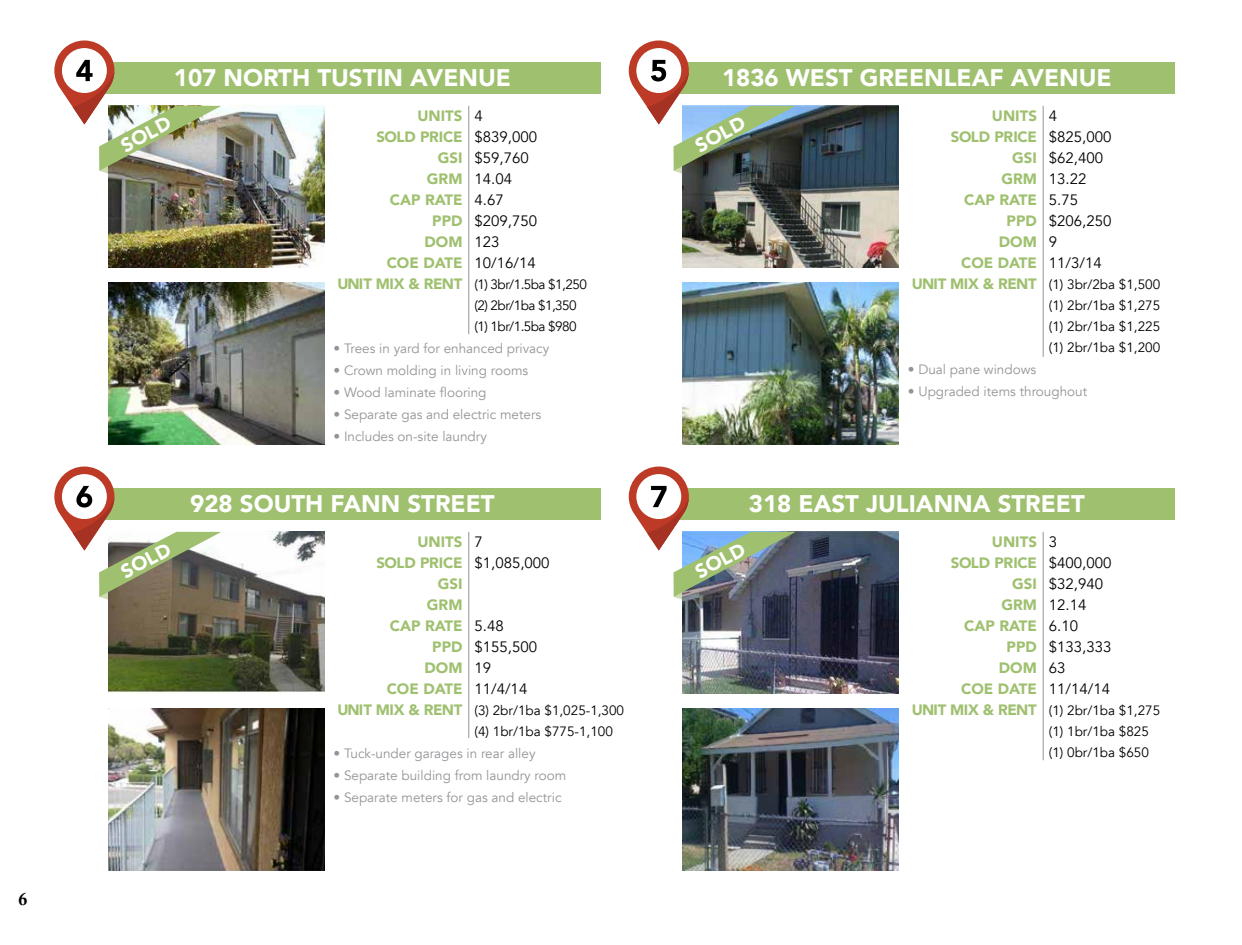
<style>
.page{position:relative;width:1242px;height:945px;background:#fff}
.page>*{position:absolute;margin:0;border:0;box-sizing:border-box;transform-origin:0 0}
.t1{font:900 24px "Avenir";color:#fff}
.t2{font:900 19.5px "Avenir";color:#fff}
.t3{font:700 18px "Adobe Caslon Pro";color:#000}
.t4{font:15px/21px "Avenir";color:#000}
.t5{font:900 15px/21px "Avenir";color:#9fc06f}
.t6{font:13.5px "Avenir";color:#939598}
.t7{font:13.5px/21px "Avenir";color:#000}
.t8{font:13.5px/21px "Avenir";letter-spacing:-.04em;color:#000}
.s1{font-weight:400;color:#000}
.s2{font-weight:900;color:#9fc06f}
.s3{font-weight:900;font-size:15px;color:#9fc06f}
</style>
<div class="page">
<img style="left:108px;top:283px;width:216px;height:162px">
<img style="left:108px;top:709px;width:216px;height:162px">
<img style="left:683px;top:283px;width:216px;height:162px">
<img style="left:683px;top:709px;width:216px;height:162px">
<div style="left:84px;top:62px;width:516px;height:31px;background:#9fc06f"></div>
<div style="left:84px;top:488px;width:516px;height:31px;background:#9fc06f"></div>
<div style="left:659px;top:62px;width:516px;height:31px;background:#9fc06f"></div>
<div style="left:659px;top:488px;width:516px;height:31px;background:#9fc06f"></div>
<hr style="left:468px;top:106px;width:1px;height:228px;background:#939598">
<hr style="left:468px;top:532px;width:1px;height:206px;background:#939598">
<hr style="left:1043px;top:106px;width:1px;height:251px;background:#939598">
<hr style="left:1043px;top:532px;width:1px;height:228px;background:#939598">
<img style="left:108px;top:106px;width:216px;height:162px">
<img style="left:683px;top:106px;width:216px;height:162px">
<img style="left:683px;top:532px;width:216px;height:162px">
<img style="left:108px;top:532px;width:216px;height:161px">
<svg style="left:54px;top:40px;width:167px;height:136px"></svg>
<svg style="left:629px;top:41px;width:167px;height:135px"></svg>
<svg style="left:629px;top:467px;width:167px;height:135px"></svg>
<svg style="left:54px;top:467px;width:167px;height:135px"></svg>
<h3 class="t3" style="left:18px;top:888px;width:10px">6</h3>
<h1 class="t1" style="left:174px;top:57px;width:159px">107 NORTH TUSTIN</h1>
<h1 class="t1" style="left:410px;top:57px;width:51px">AVENUE</h1>
<h1 class="t1" style="left:722px;top:57px;width:103px">1836 WEST</h1>
<h1 class="t1" style="left:860px;top:57px;width:51px">GREENLE</h1>
<h1 class="t1" style="left:972px;top:57px;width:90px">AF AVENUE</h1>
<p class="t5" style="left:334px;top:105px;width:49px">U</p>
<p class="t5" style="left:429px;top:105px;width:56px">NITS <span class="s1">4</span></p>
<p class="t5" style="left:334px;top:126px;width:27px">S</p>
<p class="t4" style="left:475px;top:126px;width:64px;text-indent:-90px"><span class="s2">OLD PRICE</span> $839,000 $59,760</p>
<p class="t5" style="left:334px;top:168px;width:54px">G</p>
<p class="t4" style="left:439px;top:168px;width:75px"><span class="s2">RM</span> 14.04</p>
<p class="t5" style="left:390px;top:189px;width:115px">CAP RATE <span class="s1">4.67</span></p>
<p class="t4" style="left:432px;top:210px;width:106px"><span class="s2">PPD</span> $209,750</p>
<p class="t5" style="left:334px;top:231px;width:40px">DO</p>
<h2 class="t2" style="left:114px;top:132px;width:18px;rotate:-28deg">SOLD</h2>
<h2 class="t2" style="left:689px;top:132px;width:18px;rotate:-28deg">SOLD</h2>
<p class="t4" style="left:387px;top:231px;width:150px;text-indent:62px"><span class="s2">M</span> 123<br><span class="s2">COE DATE</span> 10/16/14</p>
<p class="t8" style="left:475px;top:274px;width:114px;text-indent:-141px"><span class="s3">UNIT MIX &amp; RENT</span> (1) 3br/1.5ba $1,250 (2) 2br/1ba $1,350 (1) 1br/1.5ba $980</p>
<p class="t6" style="left:334px;top:340px;width:217px">• Trees in yard for enhanced privacy</p>
<p class="t6" style="left:334px;top:362px;width:196px">• Crown molding in living rooms</p>
<p class="t6" style="left:334px;top:384px;width:154px">• Wood laminate flooring</p>
<p class="t6" style="left:334px;top:406px;width:209px">• Separate gas and electric meters</p>
<p class="t6" style="left:334px;top:429px;width:155px">• Includes on-site laundry</p>
<p class="t5" style="left:908px;top:105px;width:49px">U</p>
<p class="t5" style="left:1003px;top:105px;width:56px">NITS <span class="s1">4</span></p>
<p class="t5" style="left:908px;top:126px;width:27px">S</p>
<p class="t4" style="left:1049px;top:126px;width:64px;text-indent:-90px"><span class="s2">OLD PRICE</span> $825,000 $62,400</p>
<p class="t5" style="left:908px;top:168px;width:54px">G</p>
<p class="t4" style="left:1013px;top:168px;width:75px"><span class="s2">RM</span> 13.22</p>
<p class="t5" style="left:964px;top:189px;width:115px">CAP RATE <span class="s1">5.75</span></p>
<p class="t4" style="left:1007px;top:210px;width:106px"><span class="s2">PPD</span> $206,250</p>
<p class="t5" style="left:908px;top:231px;width:40px">DO</p>
<p class="t5" style="left:961px;top:231px;width:142px;text-indent:62px">M <span class="s1">9<br></span>COE DATE <span class="s1">11/3/14</span></p>
<p class="t7" style="left:1049px;top:274px;width:113px;text-align:justify;text-indent:-141px"><span class="s3">UNIT MIX &amp; RENT</span> (1) 3br/2ba $1,500 (1) 2br/1ba $1,275 (1) 2br/1ba $1,225 (1) 2br/1ba $1,200</p>
<p class="t6" style="left:908px;top:361px;width:130px">• Dual pane windows</p>
<p class="t6" style="left:908px;top:383px;width:181px">• Upgraded items throughout</p>
<h1 class="t1" style="left:190px;top:483px;width:67px">928 SOUT</h1>
<h1 class="t1" style="left:305px;top:483px;width:161px">H FANN STREET</h1>
<h1 class="t1" style="left:749px;top:483px;width:307px">318 EAST JULIANNA STREET</h1>
<p class="t5" style="left:334px;top:531px;width:49px">U</p>
<p class="t5" style="left:429px;top:531px;width:56px">NITS <span class="s1">7</span></p>
<p class="t5" style="left:334px;top:552px;width:27px">S</p>
<p class="t4" style="left:385px;top:552px;width:166px"><span class="s2">OLD PRICE</span> $1,085,000</p>
<p class="t5" style="left:334px;top:594px;width:54px">G</p>
<p class="t5" style="left:439px;top:594px;width:25px">RM</p>
<p class="t5" style="left:390px;top:615px;width:115px">CAP RATE <span class="s1">5.48</span></p>
<p class="t4" style="left:432px;top:636px;width:106px"><span class="s2">PPD</span> $155,500</p>
<p class="t5" style="left:334px;top:657px;width:40px">DO</p>
<h2 class="t2" style="left:114px;top:558px;width:18px;rotate:-28deg">SOLD</h2>
<h2 class="t2" style="left:689px;top:558px;width:18px;rotate:-28deg">SOLD</h2>
<p class="t4" style="left:387px;top:657px;width:142px;text-indent:62px"><span class="s2">M</span> 19<br><span class="s2">COE DATE</span> 11/4/14</p>
<p class="t7" style="left:475px;top:700px;width:151px;text-indent:-141px"><span class="s3">UNIT MIX &amp; RENT</span> (3) 2br/1ba $1,025-1,300 (4) 1br/1ba $775-1,100</p>
<p class="t6" style="left:334px;top:745px;width:204px">• Tuck-under garages in rear alley</p>
<p class="t6" style="left:334px;top:767px;width:234px">• Separate building from laundry room</p>
<p class="t6" style="left:334px;top:789px;width:229px">• Separate meters for gas and electric</p>
<p class="t5" style="left:908px;top:531px;width:49px">U</p>
<p class="t5" style="left:1003px;top:531px;width:56px">NITS <span class="s1">3</span></p>
<p class="t5" style="left:908px;top:552px;width:27px">S</p>
<p class="t4" style="left:1049px;top:552px;width:64px;text-indent:-90px"><span class="s2">OLD PRICE</span> $400,000 $32,940</p>
<p class="t5" style="left:908px;top:594px;width:54px">G</p>
<p class="t4" style="left:1013px;top:594px;width:75px"><span class="s2">RM</span> 12.14</p>
<p class="t5" style="left:964px;top:615px;width:115px">CAP RATE <span class="s1">6.10</span></p>
<p class="t4" style="left:1007px;top:636px;width:106px"><span class="s2">PPD</span> $133,333</p>
<p class="t5" style="left:908px;top:657px;width:40px">DO</p>
<p class="t4" style="left:961px;top:657px;width:150px;text-indent:62px"><span class="s2">M</span> 63<br><span class="s2">COE DATE</span> 11/14/14</p>
<p class="t7" style="left:1049px;top:700px;width:113px;text-indent:-141px"><span class="s3">UNIT MIX &amp; RENT</span> (1) 2br/1ba $1,275 (1) 1br/1ba $825 (1) 0br/1ba $650</p>
</div>
